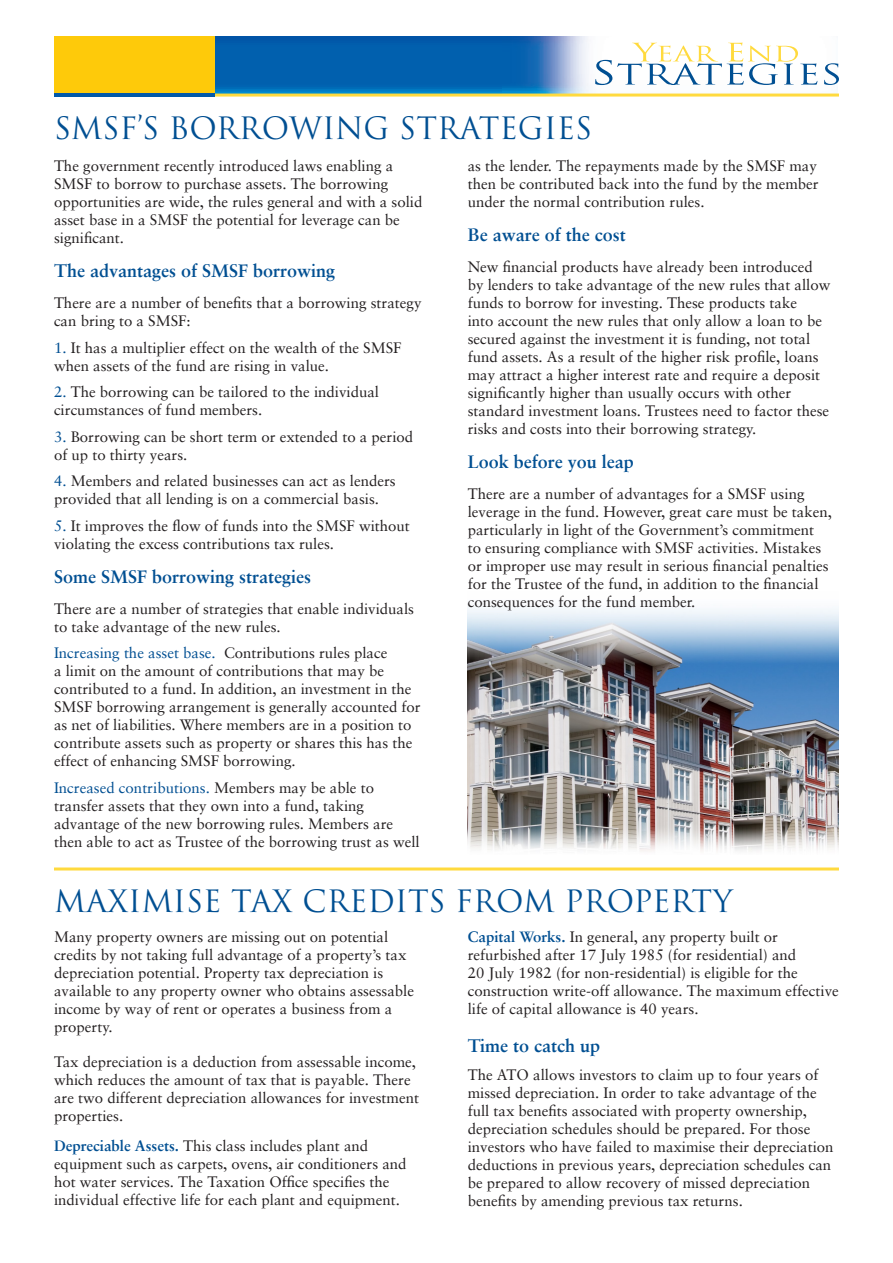
<style>
.page{position:relative;width:893px;height:1263px;background:#fff}
.page>*{position:absolute;margin:0;border:0;box-sizing:border-box;transform-origin:0 0}
.t1{font:30px "Trajan";color:#004f92}
.t2{font:700 18px "Sabon LT";color:#004f92}
.t3{font:15px/18px "Sabon LT";color:#231f20}
.s1{color:#004f92}
.s2{font-weight:700;color:#004f92}
</style>
<div class="page">
<img style="left:215px;top:37px;width:622px;height:57px">
<div style="left:54px;top:36px;width:161px;height:59px;background:#feca0a"></div>
<img style="left:468px;top:609px;width:371px;height:243px">
<hr style="left:54px;top:867px;width:785px;height:3px;background:#ffda3e">
<hr style="left:54px;top:94px;width:785px;height:3px;background:#ffda3e">
<svg style="left:595px;top:43px;width:244px;height:42px"></svg>
<hr style="left:54px;top:94px;width:161px;height:3px;background:#0159aa">
<p class="t1" style="left:54px;top:110px;width:540px">SMSF’S BORROWING STRATEGIES</p>
<p class="t3" style="left:54px;top:157px;width:370px">The government recently introduced laws enabling a SMSF to borrow to purchase assets. The borrowing opportunities are wide, the rules general and with a solid asset base in a SMSF the potential for leverage can be significant.</p>
<p class="t2" style="left:54px;top:260px;width:283px">The advantages of SMSF borrowing</p>
<p class="t3" style="left:54px;top:294px;width:369px">There are a number of benefits that a borrowing strategy can bring to a SMSF:</p>
<p class="t3" style="left:54px;top:338px;width:349px"><span class="s1">1.</span> It has a multiplier effect on the wealth of the SMSF when assets of the fund are rising in value.</p>
<p class="t3" style="left:54px;top:383px;width:327px"><span class="s1">2.</span> The borrowing can be tailored to the individual circumstances of fund members.</p>
<p class="t3" style="left:54px;top:427px;width:361px"><span class="s1">3.</span> Borrowing can be short term or extended to a period of up to thirty years.</p>
<p class="t3" style="left:54px;top:472px;width:343px"><span class="s1">4.</span> Members and related businesses can act as lenders provided that all lending is on a commercial basis.</p>
<p class="t3" style="left:54px;top:516px;width:357px"><span class="s1">5.</span> It improves the flow of funds into the SMSF without violating the excess contributions tax rules.</p>
<p class="t2" style="left:54px;top:565px;width:259px">Some SMSF borrowing strategies</p>
<p class="t3" style="left:54px;top:599px;width:362px">There are a number of strategies that enable individuals to take advantage of the new rules.</p>
<p class="t3" style="left:54px;top:644px;width:368px"><span class="s1">Increasing the asset base.</span> Contributions rules place<br>a limit on the amount of contributions that may be contributed to a fund. In addition, an investment in the SMSF borrowing arrangement is generally accounted for as net of liabilities. Where members are in a position to contribute assets such as property or shares this has the effect of enhancing SMSF borrowing.</p>
<p class="t3" style="left:54px;top:778px;width:367px"><span class="s1">Increased contributions.</span> Members may be able to transfer assets that they own into a fund, taking advantage of the new borrowing rules. Members are then able to act as Trustee of the borrowing trust as well</p>
<p class="t3" style="left:468px;top:157px;width:352px;text-align:justify">as the lender. The repayments made by the SMSF may then be contributed back into the fund by the member under the normal contribution rules.</p>
<p class="t2" style="left:468px;top:224px;width:160px">Be aware of the cost</p>
<p class="t3" style="left:468px;top:258px;width:364px">New financial products have already been introduced by lenders to take advantage of the new rules that allow funds to borrow for investing. These products take<br>into account the new rules that only allow a loan to be secured against the investment it is funding, not total fund assets. As a result of the higher risk profile, loans may attract a higher interest rate and require a deposit significantly higher than usually occurs with other standard investment loans. Trustees need to factor these risks and costs into their borrowing strategy.</p>
<p class="t2" style="left:468px;top:451px;width:168px">Look before you leap</p>
<p class="t3" style="left:468px;top:485px;width:366px">There are a number of advantages for a SMSF using leverage in the fund. However, great care must be taken, particularly in light of the Government’s commitment<br>to ensuring compliance with SMSF activities. Mistakes or improper use may result in serious financial penalties for the Trustee of the fund, in addition to the financial consequences for the fund member.</p>
<p class="t1" style="left:54px;top:882px;width:680px">MAXIMISE TAX CREDITS FROM PROPERTY</p>
<p class="t3" style="left:54px;top:927px;width:362px">Many property owners are missing out on potential credits by not taking full advantage of a property’s tax depreciation potential. Property tax depreciation is available to any property owner who obtains assessable income by way of rent or operates a business from a property.</p>
<p class="t3" style="left:54px;top:1052px;width:367px">Tax depreciation is a deduction from assessable income, which reduces the amount of tax that is payable. There are two different depreciation allowances for investment properties.</p>
<p class="t3" style="left:54px;top:1137px;width:354px"><span class="s2">Depreciable Assets.</span> This class includes plant and equipment such as carpets, ovens, air conditioners and hot water services. The Taxation Office specifies the individual effective life for each plant and equipment.</p>
<p class="t3" style="left:468px;top:927px;width:373px"><span class="s2">Capital Works.</span> In general, any property built or refurbished after 17 July 1985 (for residential) and<br>20 July 1982 (for non-residential) is eligible for the construction write-off allowance. The maximum effective life of capital allowance is 40 years.</p>
<p class="t2" style="left:468px;top:1035px;width:134px">Time to catch up</p>
<p class="t3" style="left:468px;top:1066px;width:367px">The ATO allows investors to claim up to four years of missed depreciation. In order to take advantage of the full tax benefits associated with property ownership, depreciation schedules should be prepared. For those investors who have failed to maximise their depreciation deductions in previous years, depreciation schedules can be prepared to allow recovery of missed depreciation benefits by amending previous tax returns.</p>
</div>
